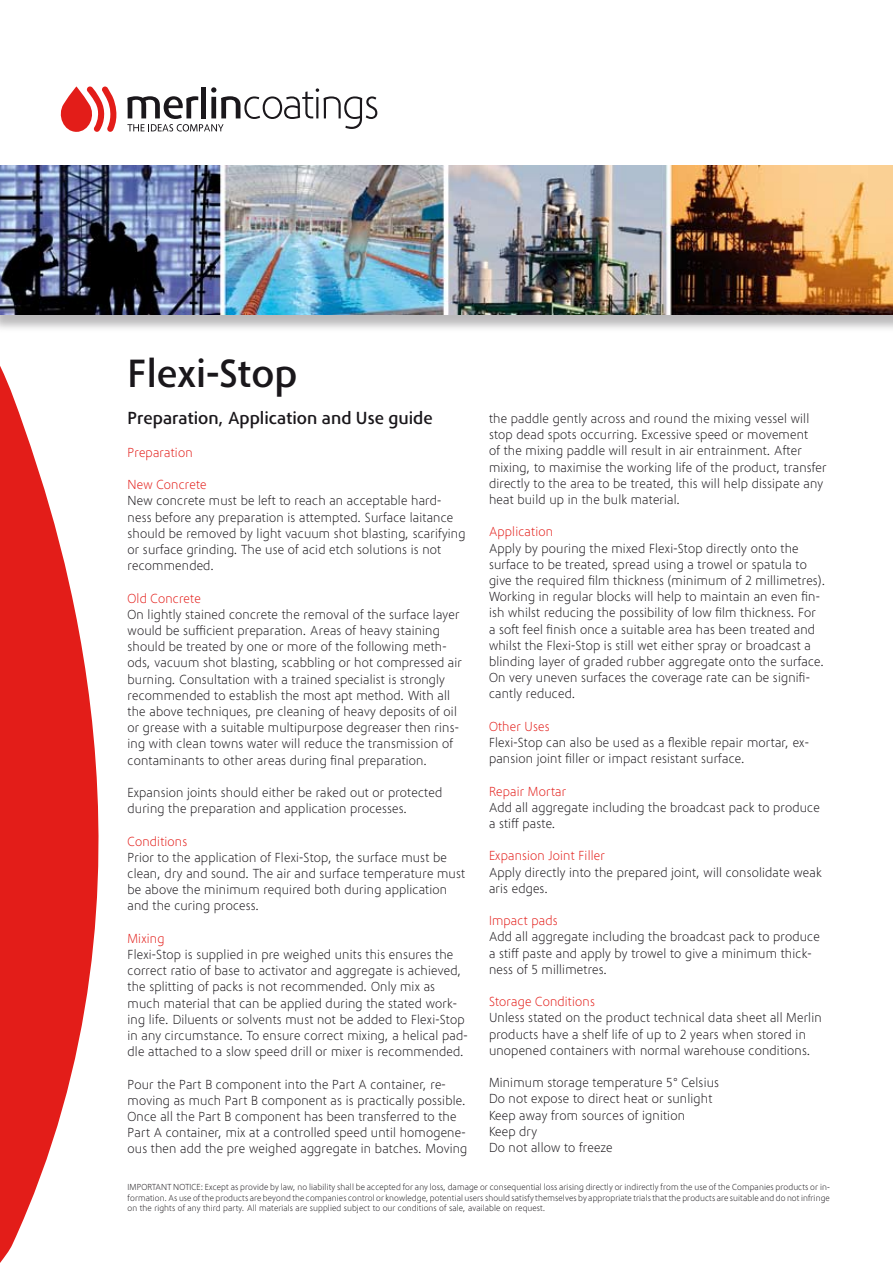
<style>
.page{position:relative;width:893px;height:1263px;background:#fff}
.page>*{position:absolute;margin:0;border:0;box-sizing:border-box;transform-origin:0 0}
.t1{font:500 40.5px "Phoenica STD";color:#1a171b}
.t2{font:500 18px "Phoenica STD";color:#1a171b}
.t3{font:300 13.5px/16.2px "Phoenica STD";color:#1a171b}
.t4{font:300 13.5px "Phoenica STD";color:#e31d19}
.t5{font:300 9px/10.8px "Phoenica STD";color:#1a171b;text-align:justify}
</style>
<div class="page">
<svg style="left:0;top:366px;width:98px;height:897px;fill:#e31d19"></svg>
<svg style="left:61px;top:86px;width:56px;height:46px"></svg>
<svg style="left:127px;top:87px;width:250px;height:45px"></svg>
<div style="left:0;top:167px;width:893px;height:167px;background:#1a171b;opacity:.3"></div>
<img style="left:0;top:166px;width:893px;height:148px">
<h1 class="t1" style="left:128px;top:352px;width:171px">Flexi-Stop</h1>
<h2 class="t2" style="left:128px;top:409px;width:307px">Preparation, Application and Use guide</h2>
<p class="t4" style="left:128px;top:445px;width:67px">Preparation</p>
<p class="t4" style="left:128px;top:478px;width:81px">New Concrete</p>
<p class="t3" style="left:128px;top:493px;width:340px">New concrete must be left to reach an acceptable hard&shy;ness before any preparation is attempted. Surface laitance should be removed by light vacuum shot blasting, scarifying or surface grinding. The use of acid etch solutions is not recommended.</p>
<p class="t4" style="left:128px;top:591px;width:75px">Old Concrete</p>
<p class="t3" style="left:128px;top:607px;width:336px">On lightly stained concrete the removal of the surface layer would be sufficient preparation. Areas of heavy staining should be treated by one or more of the following meth&shy;ods, vacuum shot blasting, scabbling or hot compressed air burning. Consultation with a trained specialist is strongly recommended to establish the most apt method. With all the above techniques, pre cleaning of heavy deposits of oil or grease with a suitable multipurpose degreaser then rins&shy;ing with clean towns water will reduce the transmission of contaminants to other areas during final preparation.</p>
<p class="t3" style="left:128px;top:785px;width:316px">Expansion joints should either be raked out or protected during the preparation and application processes.</p>
<p class="t4" style="left:128px;top:834px;width:61px">Conditions</p>
<p class="t3" style="left:128px;top:850px;width:339px">Prior to the application of Flexi-Stop, the surface must be clean, dry and sound. The air and surface temperature must be above the minimum required both during application and the curing process.</p>
<p class="t4" style="left:128px;top:931px;width:39px">Mixing</p>
<p class="t3" style="left:128px;top:947px;width:342px">Flexi-Stop is supplied in pre weighed units this ensures the correct ratio of base to activator and aggregate is achieved, the splitting of packs is not recommended. Only mix as much material that can be applied during the stated work&shy;ing life. Diluents or solvents must not be added to Flexi-Stop in any circumstance. To ensure correct mixing, a helical pad&shy;dle attached to a slow speed drill or mixer is recommended.</p>
<p class="t3" style="left:128px;top:1076px;width:341px">Pour the Part B component into the Part A container, re&shy;moving as much Part B component as is practically possible.<br>Once all the Part B component has been transferred to the Part A container, mix at a controlled speed until homogene&shy;ous then add the pre weighed aggregate in batches. Moving</p>
<p class="t3" style="left:489px;top:411px;width:339px">the paddle gently across and round the mixing vessel will stop dead spots occurring. Excessive speed or movement<br>of the mixing paddle will result in air entrainment. After mixing, to maximise the working life of the product, transfer directly to the area to be treated, this will help dissipate any heat build up in the bulk material.</p>
<p class="t4" style="left:489px;top:525px;width:66px">Application</p>
<p class="t3" style="left:489px;top:540px;width:338px">Apply by pouring the mixed Flexi-Stop directly onto the surface to be treated, spread using a trowel or spatula to give the required film thickness (minimum of 2 millimetres).<br>Working in regular blocks will help to maintain an even fin&shy;ish whilst reducing the possibility of low film thickness. For a soft feel finish once a suitable area has been treated and whilst the Flexi-Stop is still wet either spray or broadcast a blinding layer of graded rubber aggregate onto the surface.<br>On very uneven surfaces the coverage rate can be signifi&shy;cantly reduced.</p>
<p class="t4" style="left:489px;top:719px;width:62px">Other Uses</p>
<p class="t3" style="left:489px;top:735px;width:322px">Flexi-Stop can also be used as a flexible repair mortar, ex&shy;pansion joint filler or impact resistant surface.</p>
<p class="t4" style="left:489px;top:784px;width:79px">Repair Mortar</p>
<p class="t3" style="left:489px;top:800px;width:333px">Add all aggregate including the broadcast pack to produce a stiff paste.</p>
<p class="t4" style="left:489px;top:849px;width:118px">Expansion Joint Filler</p>
<p class="t3" style="left:489px;top:864px;width:334px">Apply directly into the prepared joint, will consolidate weak aris edges.</p>
<p class="t4" style="left:489px;top:914px;width:70px">Impact pads</p>
<p class="t3" style="left:489px;top:929px;width:333px">Add all aggregate including the broadcast pack to produce a stiff paste and apply by trowel to give a minimum thick&shy;ness of 5 millimetres.</p>
<p class="t4" style="left:489px;top:995px;width:108px">Storage Conditions</p>
<p class="t3" style="left:489px;top:1010px;width:334px">Unless stated on the product technical data sheet all Merlin products have a shelf life of up to 2 years when stored in unopened containers with normal warehouse conditions.</p>
<p class="t3" style="left:489px;top:1075px;width:232px">Minimum storage temperature 5° Celsius<br>Do not expose to direct heat or sunlight<br>Keep away from sources of ignition<br>Keep dry<br>Do not allow to freeze</p>
<p class="t5" style="left:128px;top:1181px;width:704px">IMPORTANT NOTICE: Except as provide by law, no liability shall be accepted for any loss, damage or consequential loss arising directly or indirectly from the use of the Companies products or in&shy;formation. As use of the products are beyond the companies control or knowledge, potential users should satisfy themselves by appropriate trials that the products are suitable and do not infringe on the rights of any third party. All materials are supplied subject to our conditions of sale, available on request.</p>
</div>
